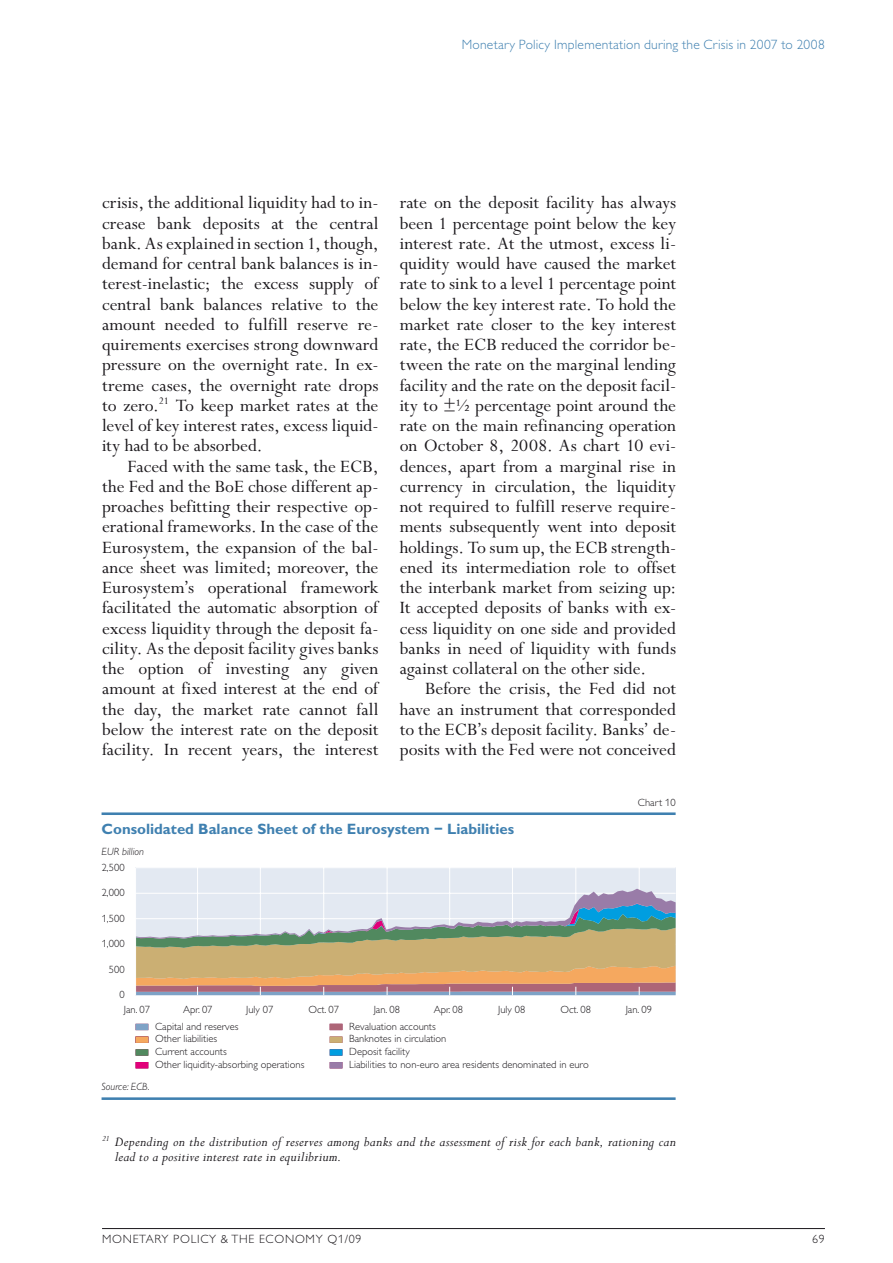
<style>
.page{position:relative;width:893px;height:1263px;background:#fff}
.page>*{position:absolute;margin:0;border:0;box-sizing:border-box;transform-origin:0 0}
.t1{font:19.5px/20.2px "Perpetua";color:#1a171b;text-align:justify}
.t2{font:italic 15px/15px "Perpetua";letter-spacing:.015em;color:#1a171b}
.t3{font:700 15px "Gill Alternate One";color:#3f80b0}
.t4{font:300 13.5px "Gill Alternate One";letter-spacing:.02em;color:#3f80b0}
.t5{font:300 12px "Gill Alternate One";letter-spacing:.06em;color:#1a171b}
.t6{font:300 10.5px/12.8px "Gill Alternate One";color:#1a171b}
.t7{font:italic 300 10.5px "Gill Alternate One";color:#1a171b}
</style>
<div class="page">
<hr style="left:102px;top:1228px;width:723px;height:1px;background:#1a171b">
<hr style="left:102px;top:812px;width:574px;height:3px;background:#3f80b0">
<hr style="left:102px;top:1097px;width:574px;height:3px;background:#3f80b0">
<div style="left:136px;top:1024px;width:12px;height:6px;background:#7ea2c6"></div>
<div style="left:136px;top:1036px;width:12px;height:7px;background:#f5a85f"></div>
<div style="left:136px;top:1049px;width:12px;height:7px;background:#51895f"></div>
<div style="left:136px;top:1062px;width:12px;height:6px;background:#e2007a"></div>
<div style="left:330px;top:1024px;width:12px;height:6px;background:#ad6577"></div>
<div style="left:330px;top:1036px;width:12px;height:7px;background:#cbaf73"></div>
<div style="left:330px;top:1049px;width:12px;height:7px;background:#009ee0"></div>
<div style="left:330px;top:1062px;width:12px;height:6px;background:#997ca8"></div>
<div style="left:136px;top:868px;width:540px;height:127px;background:#e3e9f2"></div>
<hr style="left:197px;top:868px;width:1px;height:127px;background:#fff">
<hr style="left:260px;top:868px;width:1px;height:127px;background:#fff">
<hr style="left:323px;top:868px;width:1px;height:127px;background:#fff">
<hr style="left:387px;top:868px;width:1px;height:127px;background:#fff">
<hr style="left:449px;top:868px;width:1px;height:127px;background:#fff">
<hr style="left:512px;top:868px;width:1px;height:127px;background:#fff">
<hr style="left:575px;top:868px;width:1px;height:127px;background:#fff">
<hr style="left:639px;top:868px;width:1px;height:127px;background:#fff">
<svg style="left:136px;top:889px;width:540px;height:106px"></svg>
<p class="t4" style="left:462px;top:37px;width:365px">Monetary Policy I mplementation during the Crisis in 2007 to 2008</p>
<p class="t1" style="left:102px;top:193px;width:278px">crisis, the additional liquidity had to in&shy;crease bank deposits at the central bank. As explained in section 1, though, demand for central bank balances is in&shy;terest-inelastic; the excess supply of central bank balances relative to the amount needed to fulfill reserve re&shy;quirements exercises strong downward pressure on the overnight rate. In ex&shy;treme cases, the overnight rate drops to zero.<sup>21</sup> To keep market rates at the level of key interest rates, excess liquid&shy;ity had to be absorbed.</p>
<p class="t1" style="left:102px;top:457px;width:278px;text-indent:26px">Faced with the same task, the ECB, the Fed and the BoE chose different ap&shy;proaches befitting their respective op&shy;erational frameworks. In the case of the Eurosystem, the expansion of the bal&shy;ance sheet was limited; moreover, the Eurosystem’s operational framework facilitated the automatic absorption of excess liquidity through the deposit fa&shy;cility. As the deposit facility gives banks the option of investing any given amount at fixed interest at the end of the day, the market rate cannot fall below the interest rate on the deposit facility. In recent years, the interest</p>
<p class="t1" style="left:400px;top:193px;width:278px">rate on the deposit facility has always been 1 percentage point below the key interest rate. At the utmost, excess li&shy;quidity would have caused the market rate to sink to a level 1 percentage point below the key interest rate. To hold the market rate closer to the key interest rate, the ECB reduced the corridor be&shy;tween the rate on the marginal lending facility and the rate on the deposit facil&shy;ity to ±½ percentage point around the rate on the main refinancing operation on October 8, 2008. As chart 10 evi&shy;dences, apart from a marginal rise in currency in circulation, the liquidity not required to fulfill reserve require&shy;ments subsequently went into deposit holdings. To sum up, the ECB strength&shy;ened its intermediation role to offset the interbank market from seizing up:<br>It accepted deposits of banks with ex&shy;cess liquidity on one side and provided banks in need of liquidity with funds against collateral on the other side.</p>
<p class="t1" style="left:400px;top:679px;width:278px;text-indent:26px">Before the crisis, the Fed did not have an instrument that corresponded to the ECB’s deposit facility. Banks’ de&shy;posits with the Fed were not conceived</p>
<p class="t6" style="left:638px;top:796px;width:39px">Chart 10</p>
<p class="t3" style="left:102px;top:820px;width:414px">Consolidated Balance Sheet of the Eurosystem – Liabilities</p>
<p class="t7" style="left:102px;top:846px;width:44px">EUR billion</p>
<p class="t6" style="left:102px;top:861px;width:24px">2,500</p>
<p class="t6" style="left:102px;top:886px;width:24px">2,000</p>
<p class="t6" style="left:102px;top:912px;width:24px">1,500</p>
<p class="t6" style="left:102px;top:937px;width:24px">1,000</p>
<p class="t6" style="left:109px;top:963px;width:17px">500</p>
<p class="t6" style="left:119px;top:988px;width:7px">0</p>
<p class="t6" style="left:124px;top:1003px;width:28px">Jan. 07</p>
<p class="t6" style="left:183px;top:1003px;width:31px">Apr. 07</p>
<p class="t6" style="left:246px;top:1003px;width:29px">July 07</p>
<p class="t6" style="left:308px;top:1003px;width:32px">Oct. 07</p>
<p class="t6" style="left:374px;top:1003px;width:28px">Jan. 08</p>
<p class="t6" style="left:434px;top:1003px;width:31px">Apr. 08</p>
<p class="t6" style="left:498px;top:1003px;width:29px">July 08</p>
<p class="t6" style="left:560px;top:1003px;width:32px">Oct. 08</p>
<p class="t6" style="left:626px;top:1003px;width:28px">Jan. 09</p>
<p class="t6" style="left:155px;top:1020px;width:151px">Capital and reserves<br>Other liabilities<br>Current accounts<br>Other liquidity-absorbing operations</p>
<p class="t7" style="left:102px;top:1080px;width:50px">Source: ECB.</p>
<p class="t6" style="left:349px;top:1020px;width:88px">Revaluation accounts</p>
<p class="t6" style="left:349px;top:1045px;width:241px">Deposit facility<br>Liabilities to non-euro area residents denominated in euro</p>
<p class="t6" style="left:349px;top:1032px;width:99px">Banknotes in circulation</p>
<p class="t2" style="left:115px;top:1135px;width:563px;text-indent:-13px"><sup>21</sup> Depending on the distribution of reserves among banks and the assessment of risk for each bank, rationing can lead to a positive interest rate in equilibrium.</p>
<p class="t5" style="left:102px;top:1232px;width:261px">Monetary Policy &amp; the Economy Q1/09</p>
<p class="t5" style="left:812px;top:1232px;width:14px">69</p>
</div>
